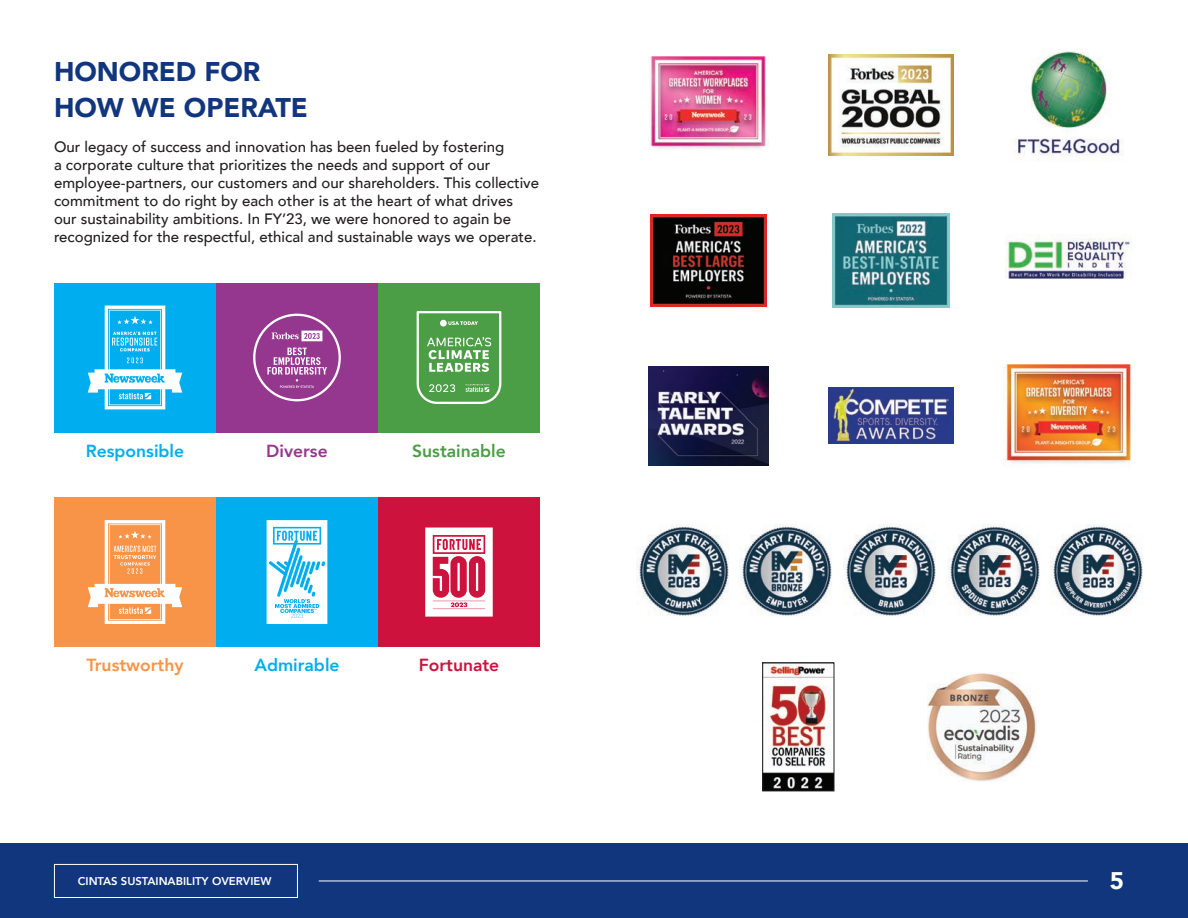
<style>
.page{position:relative;width:1188px;height:918px;background:#fff}
.page>*{position:absolute;margin:0;border:0;box-sizing:border-box;transform-origin:0 0}
.t1{font:900 27px "Avenir";color:#11367e}
.t2{font:900 24px "Avenir";color:#fff}
.t3{font:800 17.55px "Avenir";color:#00aeef}
.t4{font:800 17.55px "Avenir";color:#f79447}
.t5{font:800 17.55px "Avenir";color:#4b9e45}
.t6{font:800 17.55px "Avenir";color:#cd123d}
.t7{font:800 17.55px "Avenir";color:#95378f}
.t8{font:500 15px/18px "Avenir";color:#231f20}
.t9{font:800 11.25px "Avenir";color:#fff}
</style>
<div class="page">
<div style="left:594px;top:844px;width:594px;height:74px;background:#11367e"></div>
<hr style="left:594px;top:881px;width:494px;height:1px;background:#fff">
<img style="left:1004px;top:364px;width:127px;height:100px">
<img style="left:828px;top:388px;width:126px;height:56px">
<img style="left:648px;top:367px;width:121px;height:98px">
<img style="left:648px;top:57px;width:121px;height:92px">
<img style="left:828px;top:55px;width:126px;height:100px">
<img style="left:1015px;top:51px;width:109px;height:109px">
<img style="left:636px;top:524px;width:93px;height:92px">
<img style="left:844px;top:524px;width:92px;height:92px">
<img style="left:740px;top:524px;width:92px;height:92px">
<img style="left:947px;top:524px;width:93px;height:92px">
<img style="left:1051px;top:524px;width:92px;height:92px">
<img style="left:927px;top:673px;width:110px;height:109px">
<img style="left:764px;top:665px;width:68px;height:124px">
<div style="left:762px;top:663px;width:72px;height:128px;border:1px solid #231f20"></div>
<img style="left:650px;top:214px;width:116px;height:93px">
<img style="left:1005px;top:235px;width:127px;height:44px">
<img style="left:833px;top:214px;width:116px;height:93px">
<div style="left:0;top:844px;width:594px;height:74px;background:#11367e"></div>
<div style="left:54px;top:864px;width:244px;height:34px;border:1px solid #fff"></div>
<hr style="left:319px;top:881px;width:275px;height:1px;background:#fff">
<div style="left:378px;top:497px;width:162px;height:150px;background:#cd123d"></div>
<svg style="left:425px;top:528px;width:68px;height:89px"></svg>
<div style="left:216px;top:497px;width:162px;height:150px;background:#00aeef"></div>
<svg style="left:267px;top:520px;width:60px;height:104px"></svg>
<div style="left:54px;top:497px;width:162px;height:150px;background:#f79447"></div>
<svg style="left:88px;top:520px;width:94px;height:104px"></svg>
<div style="left:216px;top:283px;width:162px;height:149px;background:#95378f"></div>
<svg style="left:253px;top:314px;width:88px;height:87px"></svg>
<div style="left:378px;top:283px;width:162px;height:149px;background:#4b9e45"></div>
<svg style="left:417px;top:311px;width:84px;height:93px"></svg>
<div style="left:54px;top:283px;width:162px;height:149px;background:#00aeef"></div>
<svg style="left:88px;top:306px;width:94px;height:103px"></svg>
<p class="t1" style="left:54px;top:48px;width:208px">HONORED FOR</p>
<p class="t1" style="left:54px;top:84px;width:255px">HOW WE OPERATE</p>
<p class="t8" style="left:54px;top:137px;width:487px">Our legacy of success and innovation has been fueled by fostering<br>a corporate culture that prioritizes the needs and support of our employee-partners, our customers and our shareholders. This collective commitment to do right by each other is at the heart of what drives our sustainability ambitions. In FY’23, we were honored to again be recognized for the respectful, ethical and sustainable ways we operate.</p>
<p class="t3" style="left:86px;top:437px;width:100px">Responsible</p>
<p class="t7" style="left:266px;top:437px;width:63px">Diverse</p>
<p class="t5" style="left:412px;top:437px;width:95px">Sustainable</p>
<p class="t4" style="left:86px;top:652px;width:99px">Trustworthy</p>
<p class="t3" style="left:254px;top:652px;width:87px">Admirable</p>
<p class="t6" style="left:419px;top:652px;width:82px">Fortunate</p>
<p class="t9" style="left:78px;top:873px;width:195px">CINTAS SUSTAINABILITY OVERVIEW</p>
<p class="t2" style="left:1110px;top:860px;width:16px">5</p>
</div>
